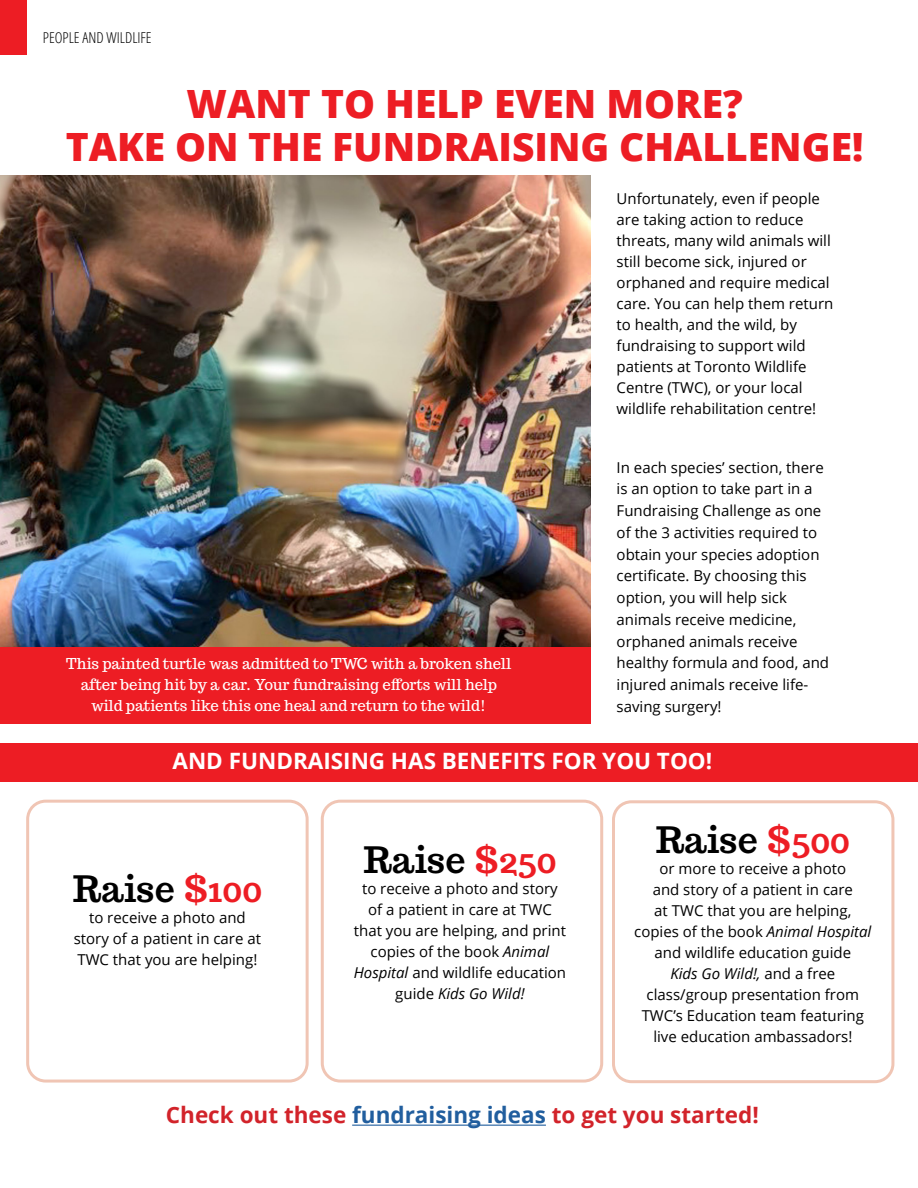
<style>
.page{position:relative;width:918px;height:1188px;background:#fff}
.page>*{position:absolute;margin:0;border:0;box-sizing:border-box;transform-origin:0 0}
.Body{font:800 39px/42.6px "Open Sans";color:#ed1d24;text-align:center}
.Activity_opening_Par{font:700 36px "Trocchi";color:#000}
.Body-2{font:700 22.5px "Open Sans";color:#d2232a}
.Body-3{font:700 22.5px "Open Sans";color:#fff}
.Body-4{font:15px/21px "Open Sans";color:#000;text-align:center}
.Activity_opening_Par-2{font:15px/21px "Trocchi";color:#fff;text-align:center}
.t1{font:300 condensed 15px "Open Sans";color:#000}
.s1{color:#ed1d24}
.s2{font-style:italic}
.s3{color:#215e9e}
</style>
<div class="page">
<div style="left:0;top:743px;width:918px;height:39px;background:#ed1d24"></div>
<div style="left:612px;top:800px;width:282px;height:283px;border:3px solid #f0c5b4;border-radius:18px"></div>
<div style="left:321px;top:800px;width:282px;height:283px;border:3px solid #f0c5b4;border-radius:18px"></div>
<div style="left:26px;top:800px;width:283px;height:283px;border:3px solid #f0c5b4;border-radius:18px"></div>
<div style="left:0;top:646px;width:591px;height:78px;background:#ed1d24"></div>
<div style="left:0;top:0;width:27px;height:55px;background:#ed1d24"></div>
<img style="left:0;top:176px;width:591px;height:471px">
<hr style="left:352px;top:1125px;width:194px;height:1px;background:#215e9e">
<p class="t1" style="left:43px;top:27px;width:110px">PEOPLE AND WILDLIFE</p>
<p class="Body" style="left:66px;top:81px;width:799px">WANT TO HELP EVEN MORE?<br>TAKE ON THE FUNDRAISING CHALLENGE!</p>
<p class="Body-4" style="left:617px;top:187px;width:218px;text-align:left">Unfortunately, even if people are taking action to reduce threats, many wild animals will still become sick, injured or orphaned and require medical care. You can help them return to health, and the wild, by fundraising to support wild patients at Toronto Wildlife<br>Centre (TWC), or your local wildlife rehabilitation centre!</p>
<p class="Body-4" style="left:617px;top:456px;width:214px;line-height:21.8px;text-align:left">In each species’ section, there is an option to take part in a<br>Fundraising Challenge as one of the 3 activities required to obtain your species adoption certificate. By choosing this option, you will help sick animals receive medicine, orphaned animals receive healthy formula and food, and injured animals receive life&shy;saving surgery!</p>
<p class="Body-3" style="left:172px;top:745px;width:541px">AND FUNDRAISING HAS BENEFITS FOR YOU TOO!</p>
<p class="Activity_opening_Par-2" style="left:66px;top:653px;width:446px">This painted turtle was admitted to TWC with a broken shell after being hit by a car. Your fundraising efforts will help wild patients like this one heal and return to the wild!</p>
<p class="Activity_opening_Par" style="left:73px;top:872px;width:191px">Raise <span class="s1">$100</span></p>
<p class="Body-4" style="left:74px;top:907px;width:189px">to receive a photo and story of a patient in care at<br>TWC that you are helping!</p>
<p class="Activity_opening_Par" style="left:363px;top:843px;width:195px">Raise <span class="s1">$250</span></p>
<p class="Body-4" style="left:354px;top:878px;width:214px">to receive a photo and story of a patient in care at TWC that you are helping, and print copies of the book <span class="s2">Animal<br>Hospital</span> and wildlife education guide <span class="s2">Kids Go Wild!</span></p>
<p class="Activity_opening_Par" style="left:656px;top:823px;width:196px">Raise <span class="s1">$500</span></p>
<p class="Body-4" style="left:634px;top:858px;width:239px">or more to receive a photo<br>and story of a patient in care<br>at TWC that you are helping, copies of the book <span class="s2">Animal Hospital </span>and wildlife education guide<br><span class="s2">Kids Go Wild!,</span> and a free class/group presentation from<br>TWC’s Education team featuring live education ambassadors!</p>
<p class="Body-2" style="left:166px;top:1099px;width:594px">Check out these <span class="s3">fundraising ideas</span> to get you started!</p>
</div>
